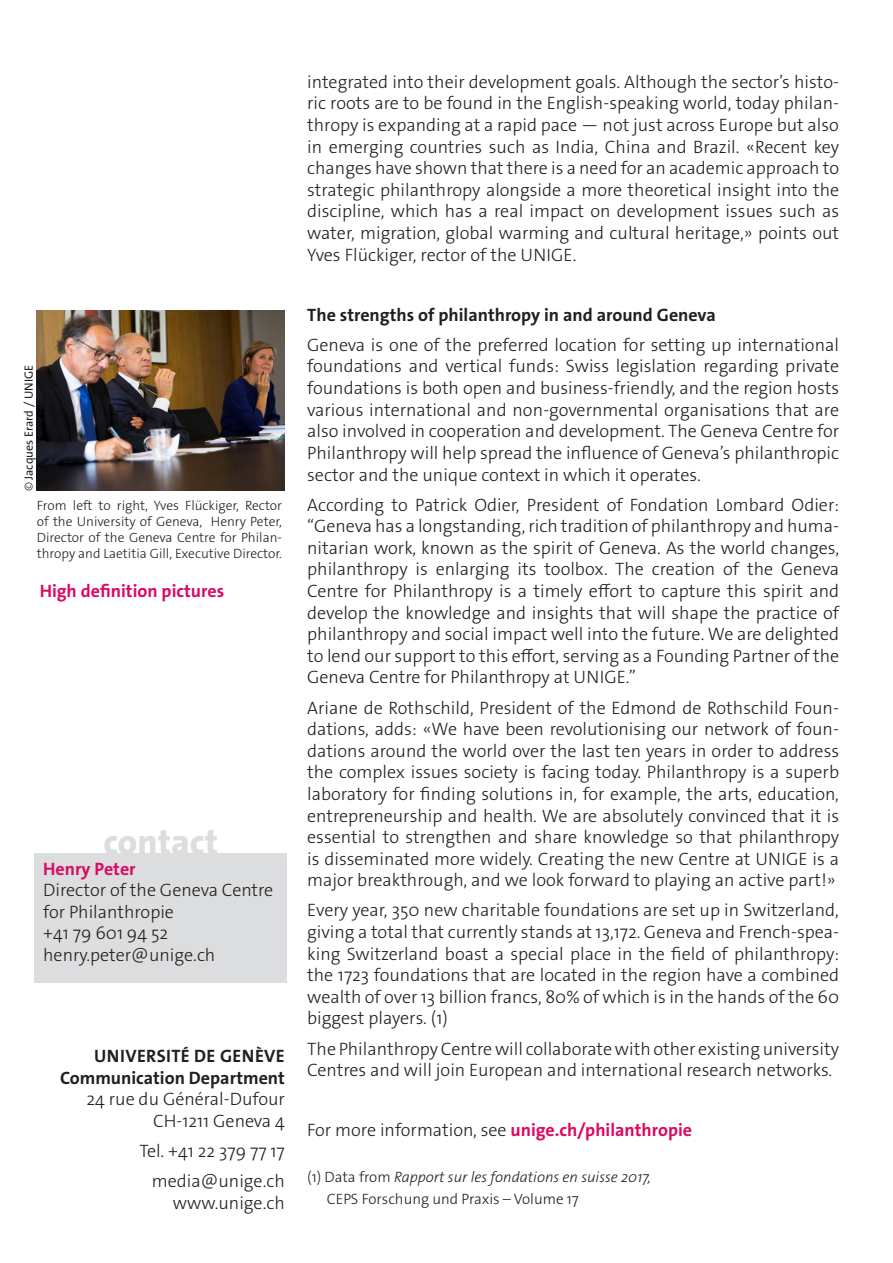
<style>
.page{position:relative;width:893px;height:1263px;background:#fff}
.page>*{position:absolute;margin:0;border:0;box-sizing:border-box;transform-origin:0 0}
._4__texte_courant{font:800 35.7px "The Sans Os F";color:#dcdddf}
._4__texte_courant-2{font:300 18px/21.6px "The Sans Os F";color:#231f20;text-align:justify}
.texte_courant{font:300 18px/21.6px "The Sans Os F";color:#231f20;text-align:right}
._4__texte_courant-3{font:700 18px "The Sans Os F";color:#231f20}
.t1{font:700 18px "The Sans Os F";color:#db0a62}
.texte_courant-2{font:700 18px "The Sans Os F";letter-spacing:.02em;color:#231f20}
._4__texte_courant-4{font:300 15px/21.6px "The Sans Os F";color:#231f20}
.t2{font:300 13.5px/16.2px "The Sans Os F";color:#231f20;text-align:justify}
.t3{font:12px "The Sans Os F";color:#231f20}
.s1{font-weight:300}
.s2{font-weight:700;color:#db0a62}
.s3{font-weight:700}
.s4{font-style:italic}
</style>
<div class="page">
<img style="left:37px;top:310px;width:248px;height:180px">
<div style="left:35px;top:853px;width:252px;height:129px;background:#dcdddf"></div>
<p class="t3" style="left:21px;top:491px;width:128px;rotate:-90deg"><span class="s1">©</span> Jacques Erard / UNIGE</p>
<p class="t2" style="left:37px;top:497px;width:247px">From left to right, Yves Flückiger, Rector of the University of Geneva, Henry Peter, Director of the Geneva Centre for Philan&shy;thropy and Laetitia Gill, Executive Director.</p>
<p class="t1" style="left:40px;top:579px;width:186px">High definition pictures</p>
<p class="_4__texte_courant" style="left:103px;top:819px;width:116px">contact</p>
<p class="_4__texte_courant-2" style="left:43px;top:858px;width:232px;text-align:left"><span class="s2">Henry Peter<br></span>Director of the Geneva Centre for Philanthropie<br>+41 79 601 94 52 henry.peter@unige.ch</p>
<p class="texte_courant-2" style="left:94px;top:1044px;width:192px">UNIVERSITÉ DE GENÈVE</p>
<p class="texte_courant" style="left:60px;top:1067px;width:226px"><span class="s3">Communication Department<br></span>24 rue du Général-Dufour<br>CH-1211 Geneva 4</p>
<p class="texte_courant" style="left:139px;top:1140px;width:147px">Tel. +41 22 379 77 17</p>
<p class="texte_courant" style="left:152px;top:1170px;width:135px">media@unige.ch www.unige.ch</p>
<p class="_4__texte_courant-2" style="left:307px;top:71px;width:533px">integrated into their development goals. Although the sector’s histo&shy;ric roots are to be found in the English-speaking world, today philan&shy;thropy is expanding at a rapid pace — not just across Europe but also in emerging countries such as India, China and Brazil. «Recent key changes have shown that there is a need for an academic approach to strategic philanthropy alongside a more theoretical insight into the discipline, which has a real impact on development issues such as water, migration, global warming and cultural heritage,» points out Yves Flückiger, rector of the UNIGE.</p>
<p class="_4__texte_courant-3" style="left:307px;top:303px;width:410px">The strengths of philanthropy in and around Geneva</p>
<p class="_4__texte_courant-2" style="left:307px;top:334px;width:533px">Geneva is one of the preferred location for setting up international foundations and vertical funds: Swiss legislation regarding private foundations is both open and business-friendly, and the region hosts various international and non-governmental organisations that are also involved in cooperation and development. The Geneva Centre for Philanthropy will help spread the influence of Geneva’s philanthropic sector and the unique context in which it operates.</p>
<p class="_4__texte_courant-2" style="left:307px;top:494px;width:533px">According to Patrick Odier, President of Fondation Lombard Odier: “Geneva has a longstanding, rich tradition of philanthropy and huma&shy;nitarian work, known as the spirit of Geneva. As the world changes, philanthropy is enlarging its toolbox. The creation of the Geneva Centre for Philanthropy is a timely effort to capture this spirit and develop the knowledge and insights that will shape the practice of philanthropy and social impact well into the future. We are delighted to lend our support to this effort, serving as a Founding Partner of the Geneva Centre for Philanthropy at UNIGE.”</p>
<p class="_4__texte_courant-2" style="left:307px;top:697px;width:533px">Ariane de Rothschild, President of the Edmond de Rothschild Foun&shy;dations, adds: «We have been revolutionising our network of foun&shy;dations around the world over the last ten years in order to address the complex issues society is facing today. Philanthropy is a superb laboratory for finding solutions in, for example, the arts, education, entrepreneurship and health. We are absolutely convinced that it is essential to strengthen and share knowledge so that philanthropy is disseminated more widely. Creating the new Centre at UNIGE is a major breakthrough, and we look forward to playing an active part!»</p>
<p class="_4__texte_courant-2" style="left:307px;top:900px;width:533px">Every year, 350 new charitable foundations are set up in Switzerland, giving a total that currently stands at 13,172. Geneva and French-spea&shy;king Switzerland boast a special place in the field of philanthropy: the 1723 foundations that are located in the region have a combined wealth of over 13 billion francs, 80% of which is in the hands of the 60 biggest players. (1)</p>
<p class="_4__texte_courant-2" style="left:307px;top:1038px;width:533px">The Philanthropy Centre will collaborate with other existing university<br>Centres and will join European and international research networks.</p>
<p class="_4__texte_courant-2" style="left:307px;top:1120px;width:386px">For more information, see <span class="s2">unige.ch/philanthropie</span></p>
<p class="_4__texte_courant-4" style="left:327px;top:1166px;width:326px;text-indent:-20px">(1) Data from <span class="s4">Rapport sur les fondations en suisse 2017,<br></span>CEPS Forschung und Praxis – Volume 17</p>
</div>
